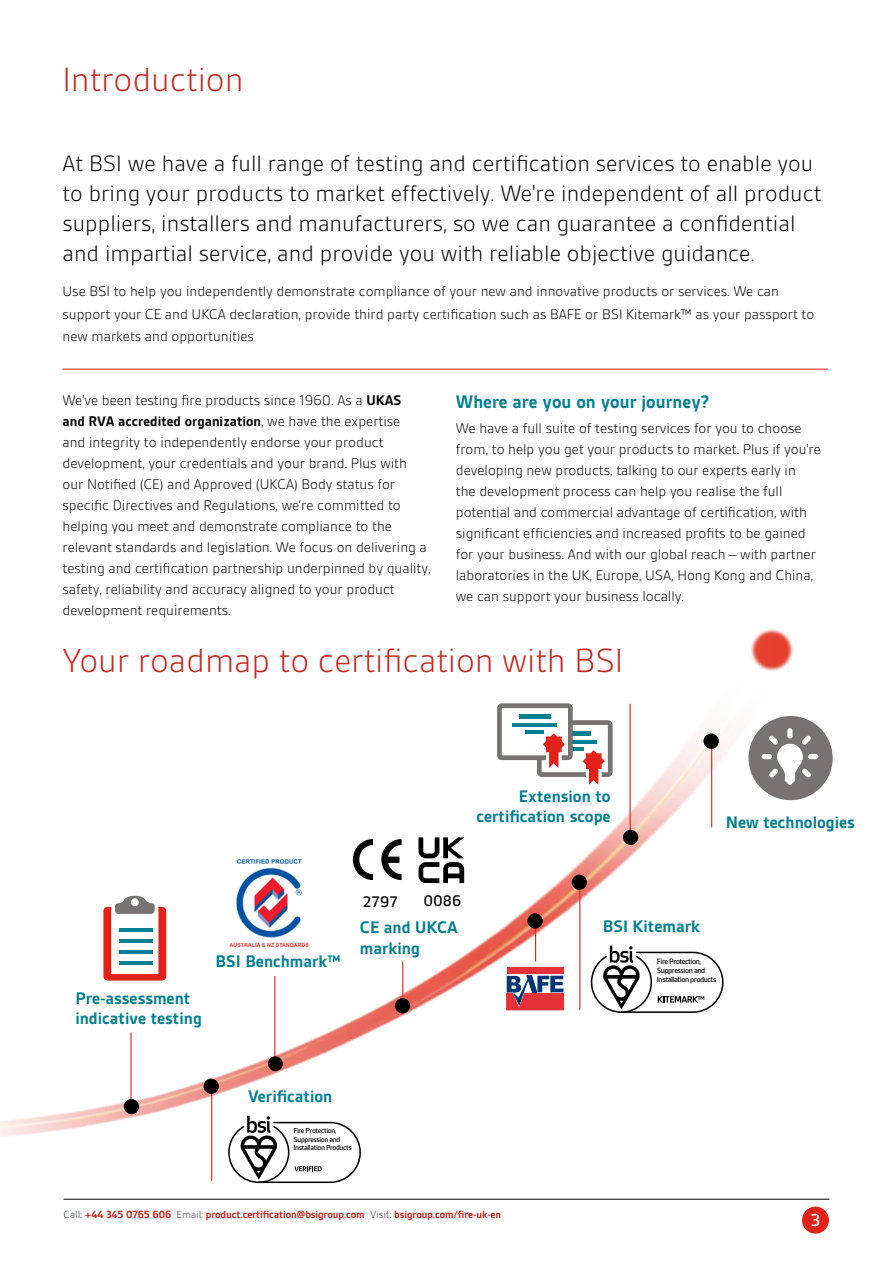
<style>
.page{position:relative;width:893px;height:1263px;background:#fff}
.page>*{position:absolute;margin:0;border:0;box-sizing:border-box;transform-origin:0 0}
.t1{font:300 36px "BSI Gesta";letter-spacing:-.005em;color:#c6271e}
.t2{font:300 24px/30px "BSI Gesta";color:#000}
.t3{font:700 19.5px "BSI Gesta";color:#008091}
.t4{font:500 18.75px "BSI Gesta";color:#fff}
.t5{font:700 18px/19.5px "BSI Gesta";color:#008091}
.t6{font:500 16.5px "BSI Gesta";color:#000}
.t7{font:300 15px/21px "BSI Gesta";color:#000}
.t8{font:700 11.25px "BSI Gesta";letter-spacing:-.01em;color:#c6271e}
.t9{font:500 8.25px/8.7px "BSI Gesta";letter-spacing:-.06em;color:#000}
.t10{font:500 7.8px/8.2px "BSI Gesta";letter-spacing:-.05em;color:#000}
.s1{font-weight:700}
.s2{font-weight:400;color:#707172}
</style>
<div class="page">
<hr style="left:63px;top:369px;width:765px;height:1px;background:#e32119">
<hr style="left:64px;top:1199px;width:765px;height:1px;background:#000">
<div style="left:802px;top:1206px;width:27px;height:27px;background:#e32119;border-radius:50%"></div>
<img style="left:0;top:629px;width:833px;height:555px">
<svg style="left:228px;top:1116px;width:133px;height:67px"></svg>
<svg style="left:591px;top:945px;width:133px;height:68px"></svg>
<hr style="left:130px;top:1032px;width:2px;height:79px;background:#e32119">
<div style="left:124px;top:1099px;width:15px;height:15px;background:#000;border-radius:50%"></div>
<hr style="left:402px;top:961px;width:1px;height:47px;background:#e32119">
<div style="left:395px;top:998px;width:15px;height:15px;background:#000;border-radius:50%"></div>
<hr style="left:630px;top:704px;width:1px;height:138px;background:#e32119">
<div style="left:623px;top:830px;width:15px;height:15px;background:#000;border-radius:50%"></div>
<hr style="left:579px;top:878px;width:1px;height:132px;background:#e32119">
<div style="left:572px;top:875px;width:15px;height:15px;background:#000;border-radius:50%"></div>
<hr style="left:535px;top:916px;width:1px;height:45px;background:#e32119">
<div style="left:527px;top:913px;width:16px;height:16px;background:#000;border-radius:50%"></div>
<hr style="left:711px;top:737px;width:1px;height:90px;background:#e32119">
<div style="left:703px;top:733px;width:16px;height:16px;background:#000;border-radius:50%"></div>
<hr style="left:211px;top:1082px;width:1px;height:99px;background:#e32119">
<div style="left:204px;top:1078px;width:15px;height:16px;background:#000;border-radius:50%"></div>
<svg style="left:103px;top:896px;width:63px;height:84px"></svg>
<div style="left:748px;top:716px;width:85px;height:84px;background:#767372;border-radius:50%"></div>
<svg style="left:762px;top:728px;width:56px;height:57px"></svg>
<svg style="left:497px;top:703px;width:116px;height:82px"></svg>
<img style="left:224px;top:856px;width:92px;height:90px">
<hr style="left:274px;top:976px;width:1px;height:92px;background:#e32119">
<div style="left:268px;top:1056px;width:15px;height:15px;background:#000;border-radius:50%"></div>
<svg style="left:353px;top:839px;width:20px;height:41px"></svg>
<svg style="left:381px;top:839px;width:21px;height:41px"></svg>
<svg style="left:418px;top:837px;width:46px;height:46px"></svg>
<div style="left:507px;top:967px;width:56px;height:7px;background:#e53138"></div>
<svg style="left:506px;top:975px;width:58px;height:35px;background:#9f6278"></svg>
<h1 class="t1" style="left:63px;top:61px;width:182px">Introduction</h1>
<p class="t2" style="left:63px;top:148px;width:761px">At BSI we have a full range of testing and certification services to enable you to bring your products to market effectively. We're independent of all product suppliers, installers and manufacturers, so we can guarantee a confidential and impartial service, and provide you with reliable objective guidance.</p>
<p class="t7" style="left:63px;top:280px;width:753px;line-height:22.5px">Use BSI to help you independently demonstrate compliance of your new and innovative products or services. We can support your CE and UKCA declaration, provide third party certification such as BAFE or BSI Kitemark™ as your passport to new markets and opportunities</p>
<p class="t7" style="left:63px;top:389px;width:370px">We've been testing fire products since 1960. As a <span class="s1">UKAS<br>and RVA accredited organization</span>, we have the expertise<br>and integrity to independently endorse your product development, your credentials and your brand. Plus with our Notified (CE) and Approved (UKCA) Body status for specific Directives and Regulations, we’re committed to helping you meet and demonstrate compliance to the relevant standards and legislation. We focus on delivering a testing and certification partnership underpinned by quality, safety, reliability and accuracy aligned to your product development requirements.</p>
<h3 class="t3" style="left:456px;top:392px;width:255px">Where are you on your journey?</h3>
<p class="t7" style="left:456px;top:418px;width:367px">We have a full suite of testing services for you to choose from, to help you get your products to market. Plus if you're developing new products, talking to our experts early in<br>the development process can help you realise the full potential and commercial advantage of certification, with significant efficiencies and increased profits to be gained for your business. And with our global reach – with partner laboratories in the UK, Europe, USA, Hong Kong and China, we can support your business locally.</p>
<h1 class="t1" style="left:63px;top:642px;width:562px">Your roadmap to certification with BSI</h1>
<p class="t5" style="left:476px;top:786px;width:136px;text-align:right">Extension to certification scope</p>
<p class="t5" style="left:726px;top:812px;width:131px">New technologies</p>
<p class="t5" style="left:75px;top:989px;width:128px">Pre-assessment indicative testing</p>
<p class="t5" style="left:216px;top:951px;width:127px">BSI Benchmark™</p>
<p class="t6" style="left:363px;top:893px;width:37px">2797</p>
<p class="t6" style="left:423px;top:892px;width:39px">0086</p>
<p class="t5" style="left:360px;top:916px;width:99px;line-height:21px">CE and UKCA marking</p>
<p class="t5" style="left:248px;top:1087px;width:86px">Verification</p>
<p class="t10" style="left:294px;top:1127px;width:60px">Fire Protection,<br>Suppression and<br>Installation Products</p>
<p class="t5" style="left:603px;top:916px;width:99px">BSI Kitemark</p>
<p class="t9" style="left:657px;top:957px;width:61px">Fire Protection,<br>Suppression and<br>Installation products</p>
<p class="t8" style="left:64px;top:1209px;width:439px"><span class="s2">Call:</span> +44 345 0765 606 <span class="s2">Email:</span> product.certification@bsigroup.com <span class="s2">Visit:</span> bsigroup.com/fire-uk-en</p>
<p class="t4" style="left:811px;top:1210px;width:11px">3</p>
</div>
